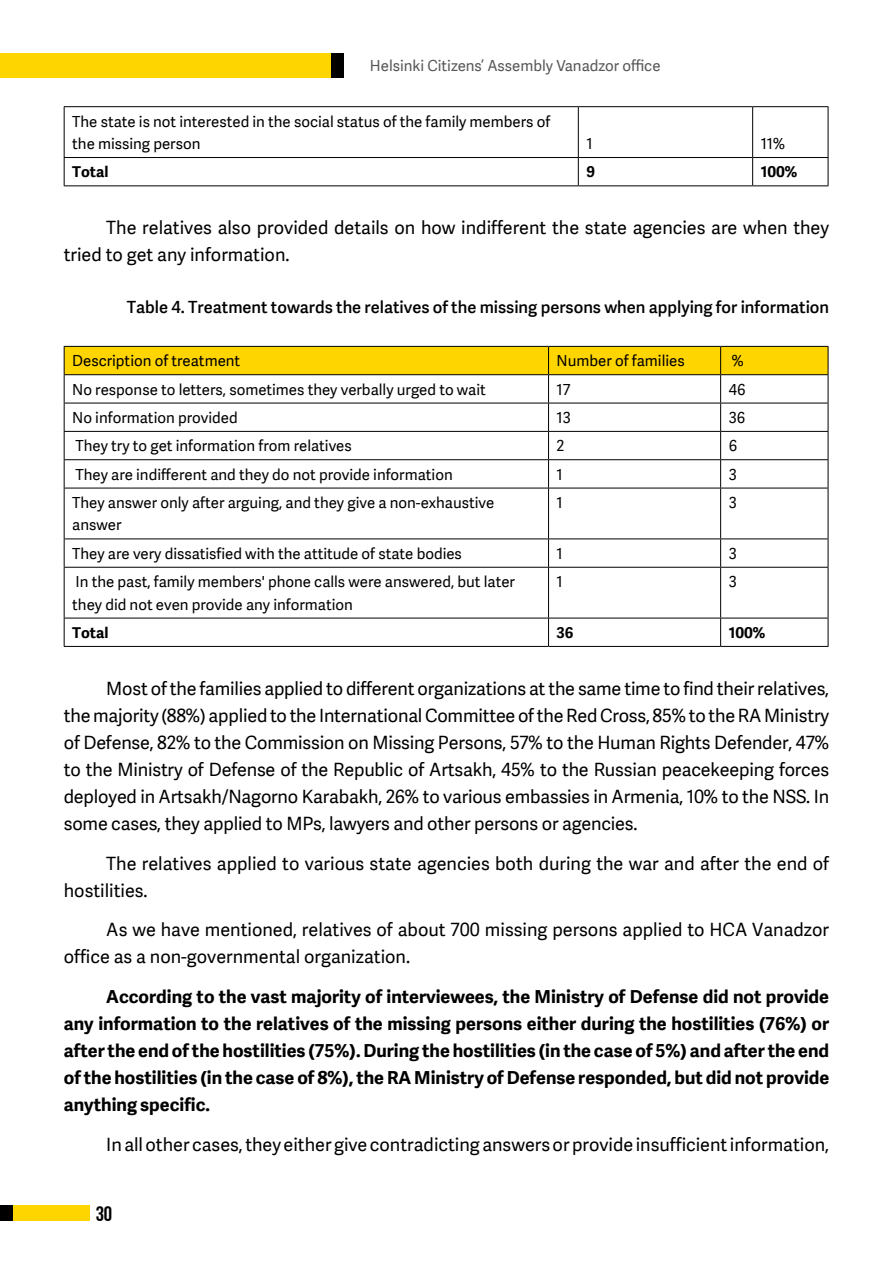
<style>
.page{position:relative;width:893px;height:1263px;background:#fff}
.page>*{position:absolute;margin:0;border:0;box-sizing:border-box;transform-origin:0 0}
.t1{font:21px "Arm Hmks Bebas Neue";color:#000}
.t2{font:18px/27px "Adelle Sans ARM";color:#000}
.t3{font:700 18px/27px "Adelle Sans ARM";color:#000;text-align:justify}
.t4{font:16.5px "Adelle Sans ARM Sb";color:#000}
.t5{font:15px/22.5px "Adelle Sans ARM";color:#000}
.t6{font:15px "Adelle Sans ARM";color:#575756}
.t7{font:700 15px "Adelle Sans ARM";color:#000}
</style>
<div class="page">
<div style="left:0;top:54px;width:343px;height:24px;background:#ffd500"></div>
<div style="left:331px;top:54px;width:12px;height:24px;background:#000"></div>
<div style="left:0;top:1205px;width:89px;height:16px;background:#ffd500"></div>
<div style="left:0;top:1205px;width:13px;height:16px;background:#000"></div>
<hr style="left:64px;top:106px;width:514px;height:1px;background:#000">
<hr style="left:64px;top:107px;width:1px;height:50px;background:#000">
<hr style="left:578px;top:106px;width:175px;height:1px;background:#000">
<hr style="left:578px;top:107px;width:1px;height:50px;background:#000">
<hr style="left:753px;top:106px;width:75px;height:1px;background:#000">
<hr style="left:752px;top:107px;width:1px;height:50px;background:#000">
<hr style="left:828px;top:107px;width:1px;height:50px;background:#000">
<hr style="left:64px;top:157px;width:514px;height:1px;background:#000">
<svg style="left:64px;top:158px;width:1px;height:27px"></svg>
<hr style="left:578px;top:157px;width:175px;height:1px;background:#000">
<svg style="left:578px;top:158px;width:1px;height:27px"></svg>
<hr style="left:753px;top:157px;width:75px;height:1px;background:#000">
<svg style="left:752px;top:158px;width:1px;height:27px"></svg>
<svg style="left:828px;top:158px;width:1px;height:27px"></svg>
<hr style="left:64px;top:185px;width:514px;height:1px;background:#000">
<hr style="left:578px;top:185px;width:175px;height:1px;background:#000">
<hr style="left:753px;top:185px;width:75px;height:1px;background:#000">
<svg style="left:64px;top:346px;width:765px;height:142px"></svg>
<hr style="left:64px;top:488px;width:485px;height:1px;background:#000">
<hr style="left:64px;top:488px;width:1px;height:50px;background:#000">
<hr style="left:549px;top:488px;width:172px;height:1px;background:#000">
<hr style="left:548px;top:488px;width:1px;height:50px;background:#000">
<hr style="left:721px;top:488px;width:107px;height:1px;background:#000">
<hr style="left:720px;top:488px;width:1px;height:50px;background:#000">
<hr style="left:828px;top:488px;width:1px;height:50px;background:#000">
<hr style="left:64px;top:538px;width:485px;height:1px;background:#000">
<svg style="left:64px;top:539px;width:1px;height:28px"></svg>
<hr style="left:549px;top:538px;width:172px;height:1px;background:#000">
<svg style="left:548px;top:539px;width:1px;height:28px"></svg>
<hr style="left:721px;top:538px;width:107px;height:1px;background:#000">
<svg style="left:720px;top:539px;width:1px;height:28px"></svg>
<svg style="left:828px;top:539px;width:1px;height:28px"></svg>
<hr style="left:64px;top:567px;width:485px;height:1px;background:#000">
<hr style="left:64px;top:568px;width:1px;height:50px;background:#000">
<hr style="left:549px;top:567px;width:172px;height:1px;background:#000">
<hr style="left:548px;top:568px;width:1px;height:50px;background:#000">
<hr style="left:721px;top:567px;width:107px;height:1px;background:#000">
<hr style="left:720px;top:568px;width:1px;height:50px;background:#000">
<hr style="left:828px;top:568px;width:1px;height:50px;background:#000">
<hr style="left:64px;top:618px;width:485px;height:1px;background:#000">
<svg style="left:64px;top:618px;width:1px;height:28px"></svg>
<hr style="left:549px;top:618px;width:172px;height:1px;background:#000">
<svg style="left:548px;top:618px;width:1px;height:28px"></svg>
<hr style="left:721px;top:618px;width:107px;height:1px;background:#000">
<svg style="left:720px;top:618px;width:1px;height:28px"></svg>
<svg style="left:828px;top:618px;width:1px;height:28px"></svg>
<hr style="left:64px;top:646px;width:485px;height:1px;background:#000">
<hr style="left:549px;top:646px;width:172px;height:1px;background:#000">
<hr style="left:721px;top:646px;width:107px;height:1px;background:#000">
<p class="t6" style="left:370px;top:55px;width:292px">Helsinki Citizens’ Assembly Vanadzor office</p>
<p class="t5" style="left:72px;top:109px;width:479px">The state is not interested in the social status of the family members of the missing person</p>
<p class="t5" style="left:586px;top:132px;width:8px">1</p>
<p class="t5" style="left:761px;top:132px;width:26px">11%</p>
<p class="t7" style="left:72px;top:161px;width:38px">Total</p>
<p class="t7" style="left:586px;top:161px;width:10px">9</p>
<p class="t7" style="left:761px;top:161px;width:38px">100%</p>
<p class="t2" style="left:64px;top:214px;width:767px;text-indent:43px">The relatives also provided details on how indifferent the state agencies are when they tried to get any information.</p>
<p class="t4" style="left:127px;top:295px;width:704px">Table 4. Treatment towards the relatives of the missing persons when applying for information</p>
<p class="t5" style="left:72px;top:349px;width:169px">Description of treatment</p>
<p class="t5" style="left:557px;top:349px;width:130px">Number of families</p>
<p class="t5" style="left:732px;top:349px;width:14px">%</p>
<p class="t5" style="left:72px;top:377px;width:415px">No response to letters, sometimes they verbally urged to wait</p>
<p class="t5" style="left:557px;top:377px;width:15px">17</p>
<p class="t5" style="left:729px;top:377px;width:18px">46</p>
<p class="t5" style="left:72px;top:406px;width:167px">No information provided</p>
<p class="t5" style="left:557px;top:406px;width:16px">13</p>
<p class="t5" style="left:729px;top:406px;width:18px">36</p>
<p class="t5" style="left:75px;top:434px;width:278px">They try to get information from relatives</p>
<p class="t5" style="left:557px;top:434px;width:9px">2</p>
<p class="t5" style="left:729px;top:434px;width:10px">6</p>
<p class="t5" style="left:75px;top:462px;width:379px">They are indifferent and they do not provide information</p>
<p class="t5" style="left:557px;top:462px;width:8px">1</p>
<p class="t5" style="left:729px;top:462px;width:10px">3</p>
<p class="t5" style="left:72px;top:491px;width:424px">They answer only after arguing, and they give a non-exhaustive answer</p>
<p class="t5" style="left:557px;top:491px;width:8px">1</p>
<p class="t5" style="left:729px;top:491px;width:10px">3</p>
<p class="t5" style="left:72px;top:542px;width:391px">They are very dissatisfied with the attitude of state bodies</p>
<p class="t5" style="left:557px;top:542px;width:8px">1</p>
<p class="t5" style="left:729px;top:542px;width:10px">3</p>
<p class="t5" style="left:72px;top:570px;width:444px">In the past, family members' phone calls were answered, but later they did not even provide any information</p>
<p class="t5" style="left:557px;top:570px;width:8px">1</p>
<p class="t5" style="left:729px;top:570px;width:10px">3</p>
<p class="t7" style="left:72px;top:622px;width:38px">Total</p>
<p class="t7" style="left:557px;top:622px;width:18px">36</p>
<p class="t7" style="left:729px;top:622px;width:38px">100%</p>
<p class="t2" style="left:64px;top:674px;width:767px;text-align:justify;text-indent:43px">Most of the families applied to different organizations at the same time to find their relatives, the majority (88%) applied to the International Committee of the Red Cross, 85% to the RA Ministry of Defense, 82% to the Commission on Missing Persons, 57% to the Human Rights Defender, 47% to the Ministry of Defense of the Republic of Artsakh, 45% to the Russian peacekeeping forces deployed in Artsakh/Nagorno Karabakh, 26% to various embassies in Armenia, 10% to the NSS. In some cases, they applied to MPs, lawyers and other persons or agencies.</p>
<p class="t2" style="left:64px;top:849px;width:767px;text-indent:43px">The relatives applied to various state agencies both during the war and after the end of hostilities.</p>
<p class="t2" style="left:64px;top:916px;width:767px;text-indent:43px">As we have mentioned, relatives of about 700 missing persons applied to HCA Vanadzor office as a non-governmental organization.</p>
<p class="t3" style="left:64px;top:982px;width:767px;text-indent:43px">According to the vast majority of interviewees, the Ministry of Defense did not provide any information to the relatives of the missing persons either during the hostilities (76%) or after the end of the hostilities (75%). During the hostilities (in the case of 5%) and after the end of the hostilities (in the case of 8%), the RA Ministry of Defense responded, but did not provide anything specific.</p>
<p class="t2" style="left:106px;top:1130px;width:724px">In all other cases, they either give contradicting answers or provide insufficient information,</p>
<p class="t1" style="left:96px;top:1202px;width:18px">30</p>
</div>
